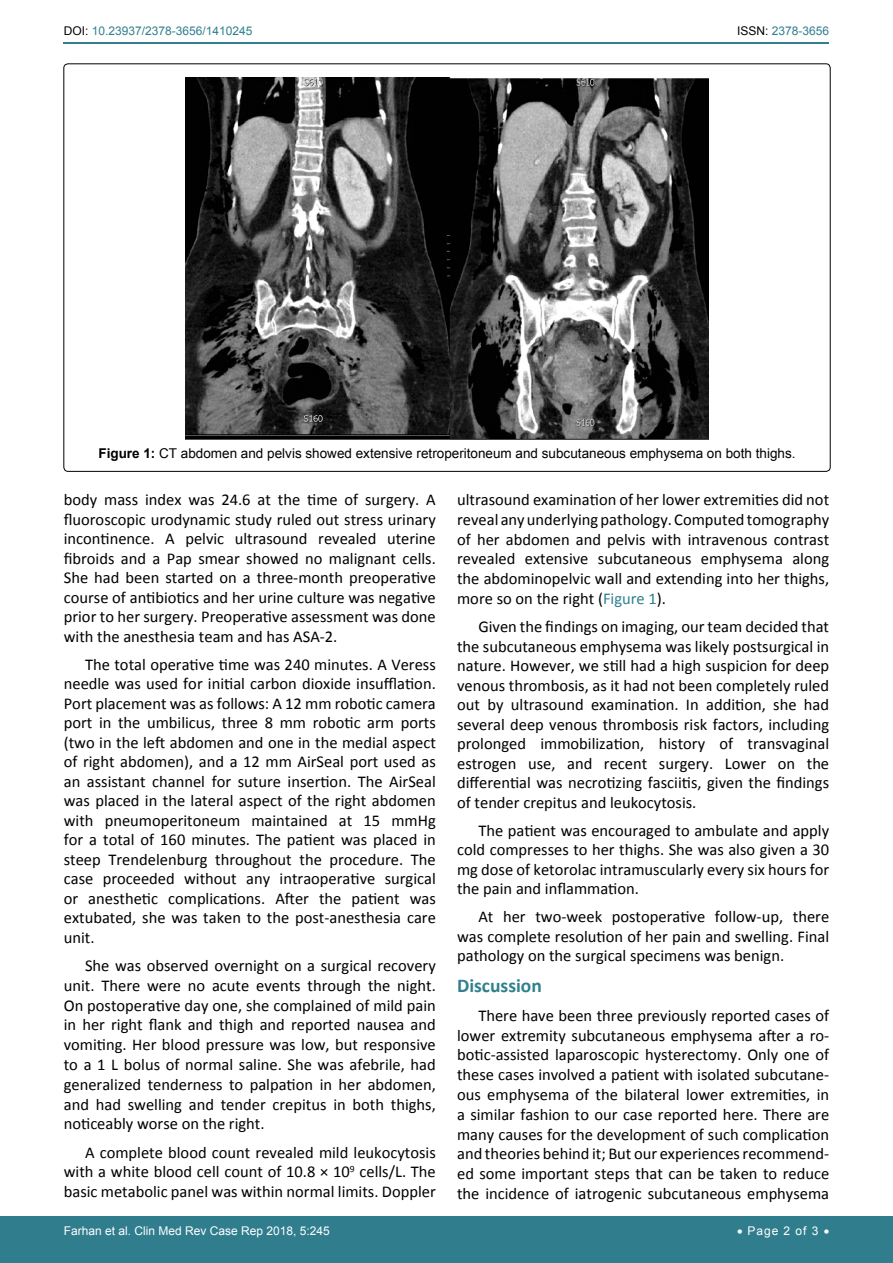
<style>
.page{position:relative;width:893px;height:1263px;background:#fff}
.page>*{position:absolute;margin:0;border:0;box-sizing:border-box;transform-origin:0 0}
.t1{font:700 19.5px "Calibri";color:#30808d}
.t2{font:16.5px/19.5px "Calibri";color:#000;text-align:justify}
.t3{font:13.5px "Arial";color:#000}
.t4{font:12px "Arial";color:#fff}
.t5{font:12px "Arial";color:#30808d}
.s1{color:#000}
.s2{font-weight:700}
.s3{color:#30808d}
</style>
<div class="page">
<hr style="left:64px;top:43px;width:765px;height:1px;background:#30808d">
<div style="left:0;top:1217px;width:893px;height:46px;background:#307d8d"></div>
<img style="left:185px;top:77px;width:524px;height:362px">
<p class="t5" style="left:64px;top:23px;width:190px"><span class="s1">DOI:</span> 10.23937/2378-3656/1410245</p>
<p class="t5" style="left:737px;top:23px;width:94px"><span class="s1">ISSN:</span> 2378-3656</p>
<p class="t3" style="left:98px;top:444px;width:699px"><span class="s2">Figure 1:</span> CT abdomen and pelvis showed extensive retroperitoneum and subcutaneous emphysema on both thighs.</p>
<p class="t2" style="left:64px;top:490px;width:374px">body mass index was 24.6 at the time of surgery. A fluoroscopic urodynamic study ruled out stress urinary incontinence. A pelvic ultrasound revealed uterine fibroids and a Pap smear showed no malignant cells.<br>She had been started on a three-month preoperative course of antibiotics and her urine culture was negative prior to her surgery. Preoperative assessment was done with the anesthesia team and has ASA-2.</p>
<p class="t2" style="left:64px;top:654px;width:374px;text-indent:21px">The total operative time was 240 minutes. A Veress needle was used for initial carbon dioxide insufflation.<br>Port placement was as follows: A 12 mm robotic camera port in the umbilicus, three 8 mm robotic arm ports (two in the left abdomen and one in the medial aspect of right abdomen), and a 12 mm AirSeal port used as an assistant channel for suture insertion. The AirSeal was placed in the lateral aspect of the right abdomen with pneumoperitoneum maintained at 15 mmHg for a total of 160 minutes. The patient was placed in steep Trendelenburg throughout the procedure. The case proceeded without any intraoperative surgical or anesthetic complications. After the patient was extubated, she was taken to the post-anesthesia care unit.</p>
<p class="t2" style="left:64px;top:956px;width:374px;text-indent:21px">She was observed overnight on a surgical recovery unit. There were no acute events through the night.<br>On postoperative day one, she complained of mild pain in her right flank and thigh and reported nausea and vomiting. Her blood pressure was low, but responsive to a 1 L bolus of normal saline. She was afebrile, had generalized tenderness to palpation in her abdomen, and had swelling and tender crepitus in both thighs, noticeably worse on the right.</p>
<p class="t2" style="left:64px;top:1142px;width:374px;text-indent:21px">A complete blood count revealed mild leukocytosis with a white blood cell count of 10.8 × 10<sup>9</sup> cells/L. The basic metabolic panel was within normal limits. Doppler</p>
<p class="t2" style="left:457px;top:490px;width:374px">ultrasound examination of her lower extremities did not reveal any underlying pathology. Computed tomography of her abdomen and pelvis with intravenous contrast revealed extensive subcutaneous emphysema along the abdominopelvic wall and extending into her thighs, more so on the right (<span class="s3">Figure 1</span>).</p>
<p class="t2" style="left:457px;top:617px;width:374px;text-indent:21px">Given the findings on imaging, our team decided that the subcutaneous emphysema was likely postsurgical in nature. However, we still had a high suspicion for deep venous thrombosis, as it had not been completely ruled out by ultrasound examination. In addition, she had several deep venous thrombosis risk factors, including prolonged immobilization, history of transvaginal estrogen use, and recent surgery. Lower on the differential was necrotizing fasciitis, given the findings of tender crepitus and leukocytosis.</p>
<p class="t2" style="left:457px;top:820px;width:374px;text-indent:21px">The patient was encouraged to ambulate and apply cold compresses to her thighs. She was also given a 30 mg dose of ketorolac intramuscularly every six hours for the pain and inflammation.</p>
<p class="t2" style="left:457px;top:907px;width:374px;text-indent:21px">At her two-week postoperative follow-up, there was complete resolution of her pain and swelling. Final pathology on the surgical specimens was benign.</p>
<p class="t1" style="left:457px;top:973px;width:86px">Discussion</p>
<p class="t2" style="left:457px;top:1005px;width:374px;text-indent:21px">There have been three previously reported cases of lower extremity subcutaneous emphysema after a ro&shy;botic-assisted laparoscopic hysterectomy. Only one of these cases involved a patient with isolated subcutane&shy;ous emphysema of the bilateral lower extremities, in a similar fashion to our case reported here. There are many causes for the development of such complication and theories behind it; But our experiences recommend&shy;ed some important steps that can be taken to reduce the incidence of iatrogenic subcutaneous emphysema</p>
<p class="t4" style="left:64px;top:1223px;width:268px">Farhan et al. Clin Med Rev Case Rep 2018, 5:245</p>
<p class="t4" style="left:737px;top:1223px;width:94px">• Page 2 of 3 •</p>
</div>
